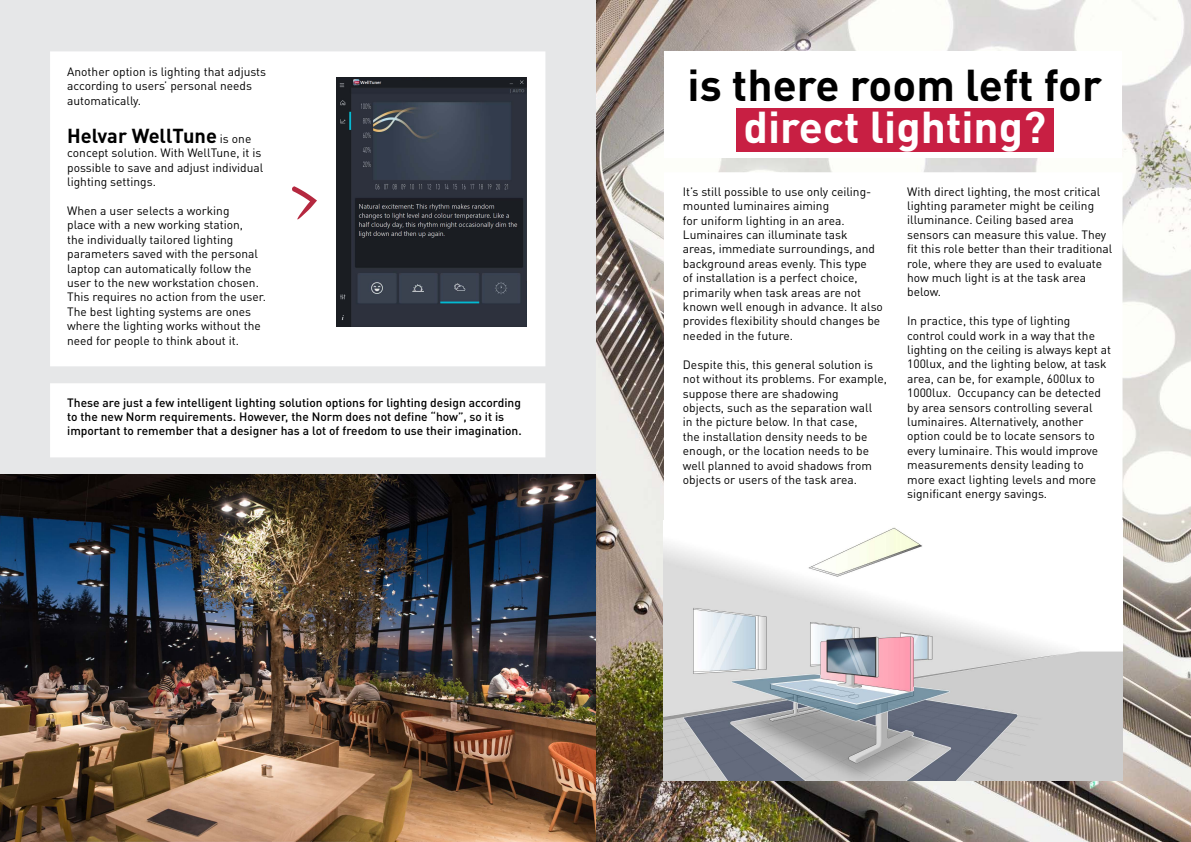
<style>
.page{position:relative;width:1191px;height:842px;background:#fff}
.page>*{position:absolute;margin:0;border:0;box-sizing:border-box;transform-origin:0 0}
.t1{font:700 44px "DIN Pro";color:#000}
.t2{font:700 44px "DIN Pro";color:#fff}
.t3{font:700 20px "DIN Pro";color:#000}
.t4{font:12px/14.4px "DIN Pro";color:#000}
.t5{font:500 12px/14.4px "DIN Pro";color:#000}
.s1{font-weight:400;font-size:12px}
</style>
<div class="page">
<img style="left:595px;top:0;width:596px;height:842px">
<div style="left:664px;top:172px;width:458px;height:350px;background:#fff"></div>
<div style="left:664px;top:51px;width:457px;height:107px;background:#fff"></div>
<div style="left:736px;top:108px;width:317px;height:44px;background:#c81f43"></div>
<div style="left:0;top:0;width:595px;height:842px;background:#e6e7e8"></div>
<div style="left:50px;top:51px;width:495px;height:315px;background:#fff;border:2px solid #fff"></div>
<img style="left:336px;top:78px;width:190px;height:248px">
<svg style="left:292px;top:186px;width:25px;height:34px"></svg>
<div style="left:50px;top:383px;width:495px;height:74px;background:#fff"></div>
<img style="left:0;top:474px;width:595px;height:368px">
<img style="left:664px;top:520px;width:458px;height:260px">
<p class="t4" style="left:67px;top:63px;width:200px">Another option is lighting that adjusts according to users’ personal needs automatically.</p>
<h2 class="t3" style="left:67px;top:119px;width:186px">Helvar WellTune <span class="s1">is one</span></h2>
<p class="t4" style="left:67px;top:145px;width:198px">concept solution. With WellTune, it is possible to save and adjust individual lighting settings.</p>
<p class="t4" style="left:67px;top:202px;width:200px">When a user selects a working<br>place with a new working station,<br>the individually tailored lighting parameters saved with the personal laptop can automatically follow the user to the new workstation chosen.<br>This requires no action from the user.<br>The best lighting systems are ones where the lighting works without the need for people to think about it.</p>
<p class="t5" style="left:67px;top:394px;width:456px">These are just a few intelligent lighting solution options for lighting design according to the new Norm requirements. However, the Norm does not define “how”, so it is important to remember that a designer has a lot of freedom to use their imagination.</p>
<h1 class="t1" style="left:687px;top:48px;width:416px">is there room left for</h1>
<h1 class="t2" style="left:743px;top:91px;width:304px">direct lighting?</h1>
<p class="t4" style="left:683px;top:183px;width:202px">It’s still possible to use only ceiling&shy;mounted luminaires aiming<br>for uniform lighting in an area.<br>Luminaires can illuminate task areas, immediate surroundings, and background areas evenly. This type<br>of installation is a perfect choice, primarily when task areas are not known well enough in advance. It also provides flexibility should changes be needed in the future.</p>
<p class="t4" style="left:683px;top:356px;width:206px">Despite this, this general solution is not without its problems. For example, suppose there are shadowing<br>objects, such as the separation wall<br>in the picture below. In that case,<br>the installation density needs to be enough, or the location needs to be well planned to avoid shadows from objects or users of the task area.</p>
<p class="t4" style="left:907px;top:183px;width:207px">With direct lighting, the most critical lighting parameter might be ceiling illuminance. Ceiling based area sensors can measure this value. They fit this role better than their traditional role, where they are used to evaluate how much light is at the task area below.</p>
<p class="t4" style="left:907px;top:312px;width:205px">In practice, this type of lighting<br>control could work in a way that the lighting on the ceiling is always kept at 100lux, and the lighting below, at task area, can be, for example, 600lux to 1000lux. Occupancy can be detected by area sensors controlling several luminaires. Alternatively, another option could be to locate sensors to every luminaire. This would improve measurements density leading to more exact lighting levels and more significant energy savings.</p>
</div>
